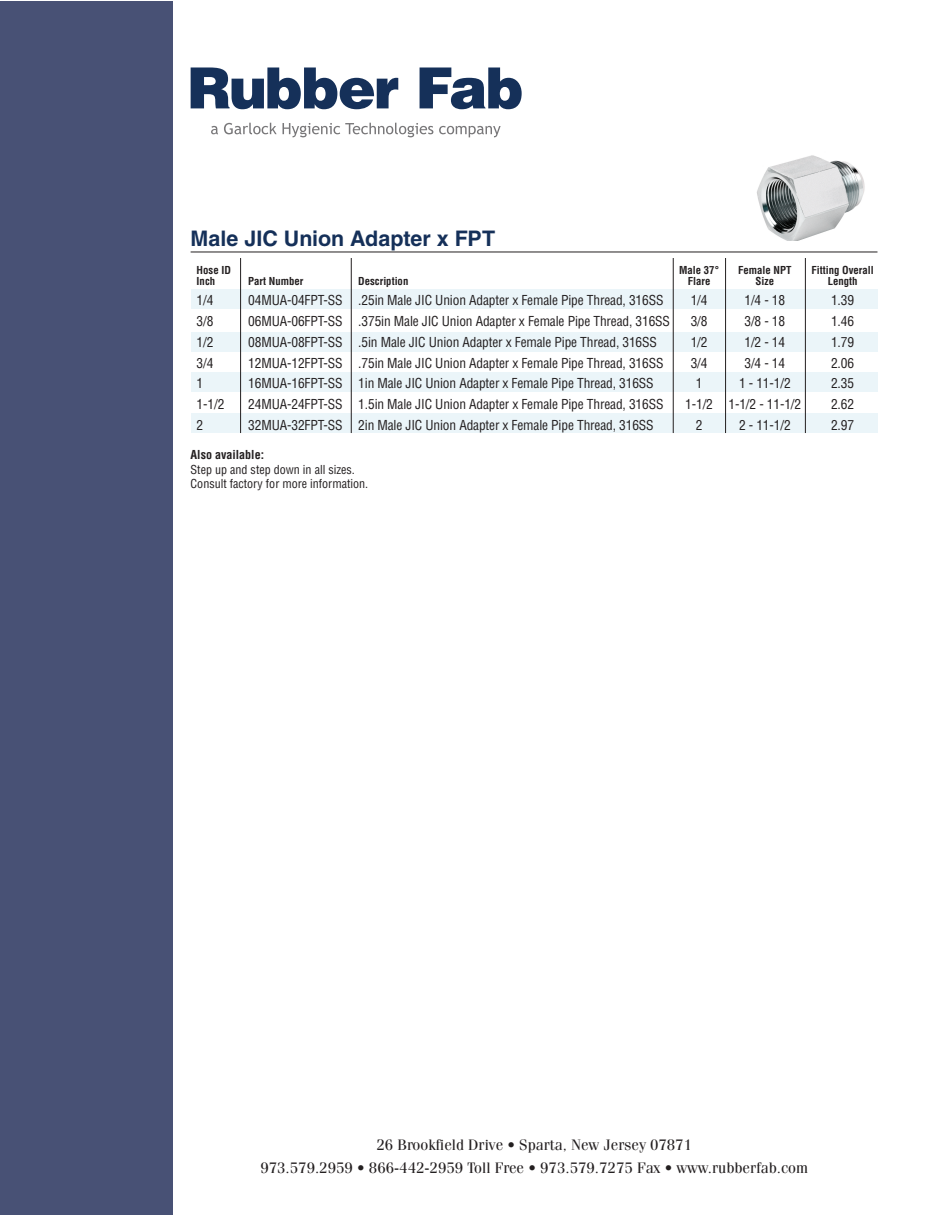
<style>
.page{position:relative;width:945px;height:1215px;background:#fff}
.page>*{position:absolute;margin:0;border:0;box-sizing:border-box;transform-origin:0 0}
.chart_head_name{font:700 21.45px "Helvetica LT Std";letter-spacing:-.005em;color:#153059}
.t1{font:15.15px "Fenice Std";color:#231f20}
.parstl_lits_2{font:condensed 13.35px "Helvetica LT Std";letter-spacing:-.01em;color:#231f20}
.part_list{font:condensed 12px "Helvetica LT Std";color:#231f20}
.part_list-2{font:700 condensed 12px "Helvetica LT Std";color:#231f20}
.parstl_lits_2-2{font:700 condensed 10.8px "Helvetica LT Std";color:#231f20}
</style>
<div class="page">
<div style="left:1px;top:1px;width:172px;height:1214px;background:#485175"></div>
<svg style="left:191px;top:68px;width:207px;height:41px"></svg>
<svg style="left:420px;top:68px;width:102px;height:41px"></svg>
<svg style="left:211px;top:126px;width:7px;height:8px"></svg>
<svg style="left:224px;top:123px;width:53px;height:11px"></svg>
<svg style="left:283px;top:123px;width:150px;height:14px"></svg>
<svg style="left:439px;top:126px;width:62px;height:11px"></svg>
<div style="left:191px;top:290px;width:687px;height:19px;background:#ebf5f9"></div>
<div style="left:191px;top:332px;width:687px;height:19px;background:#ebf5f9"></div>
<div style="left:191px;top:373px;width:687px;height:19px;background:#ebf5f9"></div>
<div style="left:191px;top:413px;width:687px;height:20px;background:#ebf5f9"></div>
<hr style="left:240px;top:258px;width:1px;height:175px;background:#231f20">
<hr style="left:351px;top:258px;width:1px;height:175px;background:#231f20">
<hr style="left:673px;top:258px;width:1px;height:175px;background:#231f20">
<hr style="left:725px;top:258px;width:1px;height:175px;background:#231f20">
<hr style="left:805px;top:258px;width:1px;height:175px;background:#231f20">
<hr style="left:191px;top:252px;width:687px;height:1px;background:#231f20">
<img style="left:757px;top:155px;width:108px;height:86px">
<p class="chart_head_name" style="left:191px;top:225px;width:306px">Male JIC Union Adapter x FPT</p>
<p class="parstl_lits_2-2" style="left:197px;top:264px;width:36px">Hose ID</p>
<p class="parstl_lits_2-2" style="left:679px;top:264px;width:41px">Male 37°</p>
<p class="parstl_lits_2-2" style="left:738px;top:264px;width:55px">Female NPT</p>
<p class="parstl_lits_2-2" style="left:811px;top:264px;width:64px">Fitting Overall</p>
<p class="parstl_lits_2-2" style="left:197px;top:274px;width:20px">Inch</p>
<p class="parstl_lits_2-2" style="left:248px;top:274px;width:57px">Part Number</p>
<p class="parstl_lits_2-2" style="left:358px;top:274px;width:52px">Description</p>
<p class="parstl_lits_2-2" style="left:688px;top:274px;width:24px">Flare</p>
<p class="parstl_lits_2-2" style="left:756px;top:274px;width:20px">Size</p>
<p class="parstl_lits_2-2" style="left:828px;top:274px;width:31px">Length</p>
<p class="parstl_lits_2" style="left:197px;top:292px;width:18px">1/4</p>
<p class="parstl_lits_2" style="left:248px;top:292px;width:417px">04MUA-04FPT-SS .25in Male JIC Union Adapter x Female Pipe Thread, 316SS</p>
<p class="parstl_lits_2" style="left:691px;top:292px;width:18px">1/4</p>
<p class="parstl_lits_2" style="left:744px;top:292px;width:42px">1/4 - 18</p>
<p class="parstl_lits_2" style="left:831px;top:292px;width:25px">1.39</p>
<p class="parstl_lits_2" style="left:197px;top:313px;width:18px">3/8</p>
<p class="parstl_lits_2" style="left:248px;top:313px;width:423px">06MUA-06FPT-SS .375in Male JIC Union Adapter x Female Pipe Thread, 316SS</p>
<p class="parstl_lits_2" style="left:691px;top:313px;width:18px">3/8</p>
<p class="parstl_lits_2" style="left:744px;top:313px;width:42px">3/8 - 18</p>
<p class="parstl_lits_2" style="left:831px;top:313px;width:25px">1.46</p>
<p class="parstl_lits_2" style="left:197px;top:334px;width:18px">1/2</p>
<p class="parstl_lits_2" style="left:248px;top:334px;width:410px">08MUA-08FPT-SS .5in Male JIC Union Adapter x Female Pipe Thread, 316SS</p>
<p class="parstl_lits_2" style="left:691px;top:334px;width:18px">1/2</p>
<p class="parstl_lits_2" style="left:744px;top:334px;width:42px">1/2 - 14</p>
<p class="parstl_lits_2" style="left:831px;top:334px;width:25px">1.79</p>
<p class="parstl_lits_2" style="left:197px;top:354px;width:18px">3/4</p>
<p class="parstl_lits_2" style="left:248px;top:354px;width:417px">12MUA-12FPT-SS .75in Male JIC Union Adapter x Female Pipe Thread, 316SS</p>
<p class="parstl_lits_2" style="left:691px;top:354px;width:18px">3/4</p>
<p class="parstl_lits_2" style="left:744px;top:354px;width:42px">3/4 - 14</p>
<p class="parstl_lits_2" style="left:831px;top:354px;width:25px">2.06</p>
<p class="parstl_lits_2" style="left:197px;top:375px;width:8px">1</p>
<p class="parstl_lits_2" style="left:248px;top:375px;width:407px">16MUA-16FPT-SS 1in Male JIC Union Adapter x Female Pipe Thread, 316SS</p>
<p class="parstl_lits_2" style="left:696px;top:375px;width:8px">1</p>
<p class="parstl_lits_2" style="left:739px;top:375px;width:53px">1 - 11-1/2</p>
<p class="parstl_lits_2" style="left:831px;top:375px;width:25px">2.35</p>
<p class="parstl_lits_2" style="left:197px;top:396px;width:29px">1-1/2</p>
<p class="parstl_lits_2" style="left:248px;top:396px;width:417px">24MUA-24FPT-SS 1.5in Male JIC Union Adapter x Female Pipe Thread, 316SS</p>
<p class="parstl_lits_2" style="left:685px;top:396px;width:118px">1-1/2 1-1/2 - 11-1/2</p>
<p class="parstl_lits_2" style="left:831px;top:396px;width:25px">2.62</p>
<p class="parstl_lits_2" style="left:197px;top:417px;width:8px">2</p>
<p class="parstl_lits_2" style="left:248px;top:417px;width:407px">32MUA-32FPT-SS 2in Male JIC Union Adapter x Female Pipe Thread, 316SS</p>
<p class="parstl_lits_2" style="left:696px;top:417px;width:8px">2</p>
<p class="parstl_lits_2" style="left:739px;top:417px;width:53px">2 - 11-1/2</p>
<p class="parstl_lits_2" style="left:831px;top:417px;width:25px">2.97</p>
<p class="part_list-2" style="left:191px;top:447px;width:75px">Also available:</p>
<p class="part_list" style="left:191px;top:462px;width:166px">Step up and step down in all sizes.</p>
<p class="part_list" style="left:191px;top:477px;width:179px">Consult factory for more information.</p>
<p class="t1" style="left:376px;top:1136px;width:317px">26 Brookfield Drive • Sparta, New Jersey 07871</p>
<p class="t1" style="left:260px;top:1158px;width:549px">973.579.2959 • 866-442-2959 Toll Free • 973.579.7275 Fax • www.rubberfab.com</p>
</div>
